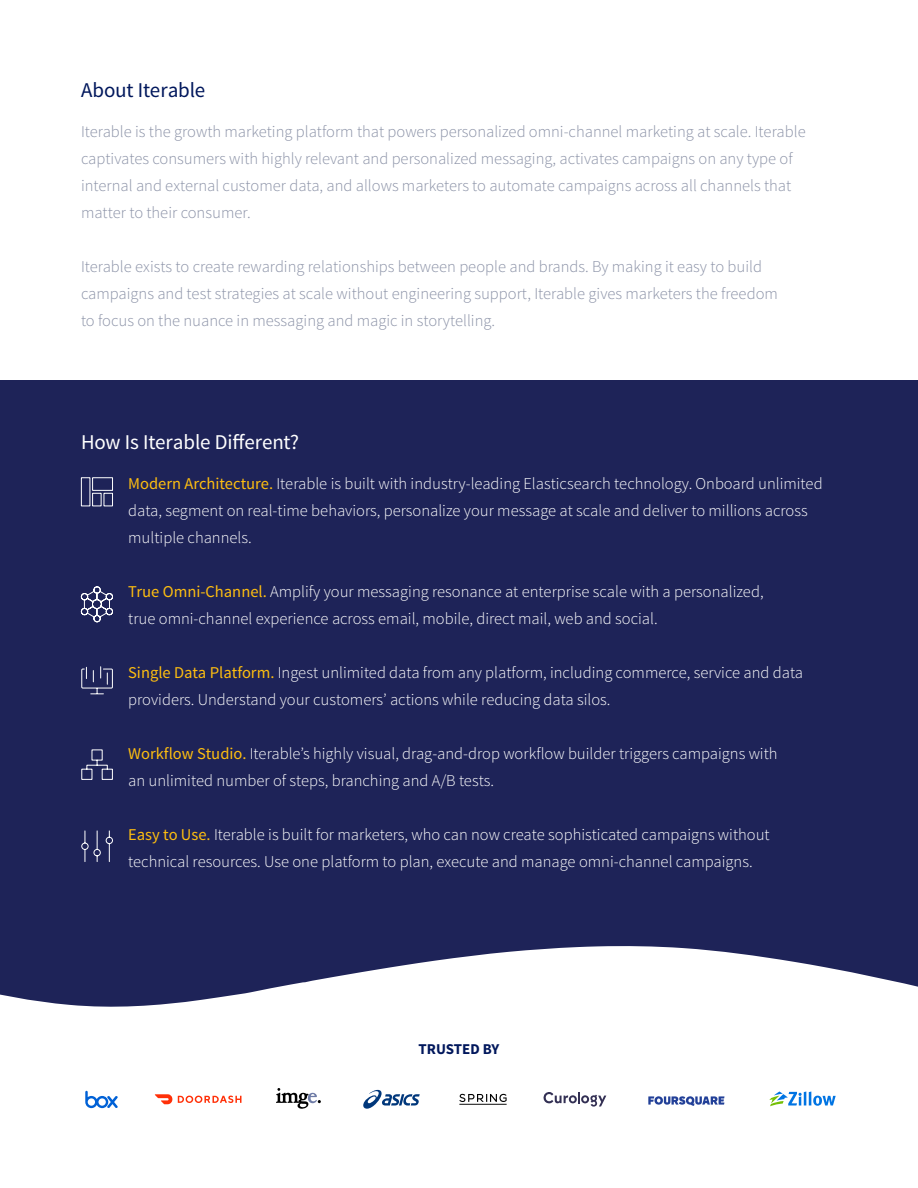
<style>
.page{position:relative;width:918px;height:1188px;background:#fff}
.page>*{position:absolute;margin:0;border:0;box-sizing:border-box;transform-origin:0 0}
.t1{font:21px "Source Sans Pro";letter-spacing:-.005em;color:#fff}
.t2{font:21px "Source Sans Pro";letter-spacing:-.01em;color:#00175c}
.t3{font:300 16.5px/27px "Source Sans Pro";color:#fff}
.t4{font:300 16.5px/27px "Source Sans Pro";color:#8a91a6}
.t5{font:700 15px "Source Sans Pro";color:#00175c}
.s1{font-weight:400;color:#febe10}
</style>
<div class="page">
<div style="left:0;top:380px;width:918px;height:808px;background:#1e2358"></div>
<svg style="left:0;top:946px;width:918px;height:242px;background:#e4e5eb"></svg>
<svg style="left:81px;top:586px;width:32px;height:37px"></svg>
<svg style="left:81px;top:477px;width:32px;height:30px"></svg>
<svg style="left:81px;top:666px;width:32px;height:29px"></svg>
<svg style="left:81px;top:749px;width:32px;height:31px"></svg>
<svg style="left:81px;top:830px;width:32px;height:32px"></svg>
<svg style="left:769px;top:1091px;width:67px;height:15px"></svg>
<svg style="left:276px;top:1088px;width:45px;height:21px"></svg>
<svg style="left:459px;top:1094px;width:48px;height:11px"></svg>
<svg style="left:85px;top:1091px;width:33px;height:17px"></svg>
<div style="left:629px;top:1092px;width:114px;height:15px;background:#fff"></div>
<svg style="left:648px;top:1096px;width:76px;height:10px"></svg>
<svg style="left:363px;top:1090px;width:57px;height:19px"></svg>
<svg style="left:155px;top:1094px;width:87px;height:10px"></svg>
<svg style="left:543px;top:1092px;width:63px;height:15px"></svg>
<p class="t2" style="left:81px;top:77px;width:126px">About Iterable</p>
<p class="t4" style="left:81px;top:118px;width:726px">Iterable is the growth marketing platform that powers personalized omni-channel marketing at scale. Iterable captivates consumers with highly relevant and personalized messaging, activates campaigns on any type of internal and external customer data, and allows marketers to automate campaigns across all channels that matter to their consumer.</p>
<p class="t4" style="left:81px;top:253px;width:698px">Iterable exists to create rewarding relationships between people and brands. By making it easy to build campaigns and test strategies at scale without engineering support, Iterable gives marketers the freedom to focus on the nuance in messaging and magic in storytelling.</p>
<p class="t1" style="left:81px;top:429px;width:220px">How Is Iterable Different?</p>
<p class="t3" style="left:128px;top:470px;width:696px"><span class="s1">Modern Architecture.</span> Iterable is built with industry-leading Elasticsearch technology. Onboard unlimited data, segment on real-time behaviors, personalize your message at scale and deliver to millions across multiple channels.</p>
<p class="t3" style="left:128px;top:578px;width:637px"><span class="s1">True Omni-Channel.</span> Amplify your messaging resonance at enterprise scale with a personalized, true omni-channel experience across email, mobile, direct mail, web and social.</p>
<p class="t3" style="left:128px;top:659px;width:676px"><span class="s1">Single Data Platform.</span> Ingest unlimited data from any platform, including commerce, service and data providers. Understand your customers’ actions while reducing data silos.</p>
<p class="t3" style="left:128px;top:740px;width:651px"><span class="s1">Workflow Studio.</span> Iterable’s highly visual, drag-and-drop workflow builder triggers campaigns with an unlimited number of steps, branching and A/B tests.</p>
<p class="t3" style="left:128px;top:821px;width:643px"><span class="s1">Easy to Use.</span> Iterable is built for marketers, who can now create sophisticated campaigns without technical resources. Use one platform to plan, execute and manage omni-channel campaigns.</p>
<p class="t5" style="left:418px;top:1039px;width:83px">TRUSTED BY</p>
</div>
